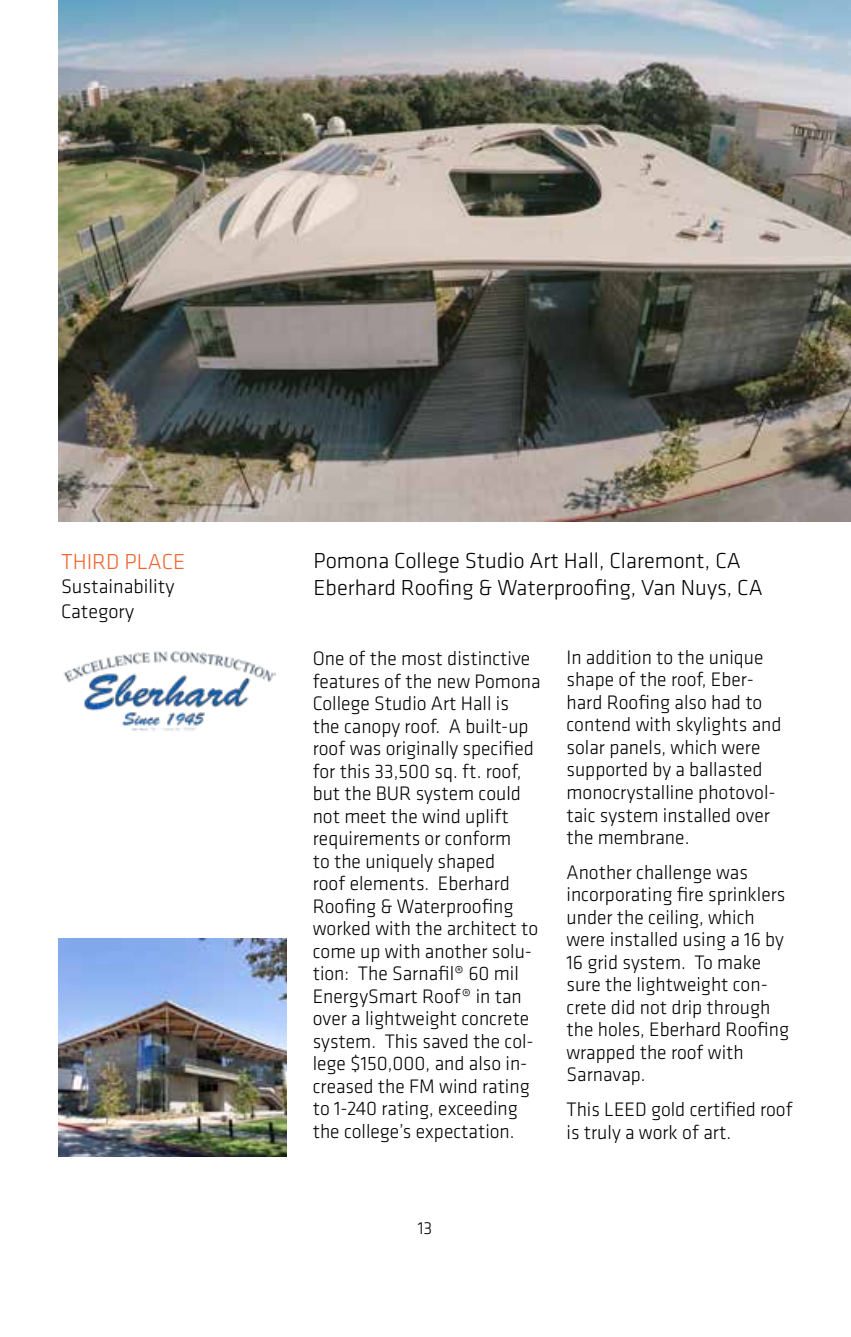
<style>
.page{position:relative;width:851px;height:1337px;background:#fff}
.page>*{position:absolute;margin:0;border:0;box-sizing:border-box;transform-origin:0 0}
.t1{font:300 22.5px/27px "Klavika";color:#000}
.t2{font:300 22.5px "Klavika";color:#f26531}
.t3{font:300 20.25px/22.5px "Klavika";color:#000}
.t4{font:300 18px "Klavika";color:#000}
</style>
<div class="page">
<img style="left:59px;top:0;width:791px;height:522px">
<img style="left:59px;top:938px;width:227px;height:218px">
<img style="left:63px;top:651px;width:213px;height:80px">
<p class="t2" style="left:61px;top:548px;width:126px">THIRD PLACE</p>
<p class="t3" style="left:61px;top:574px;width:115px;line-height:24.3px">Sustainability<br>Category</p>
<p class="t1" style="left:313px;top:547px;width:450px">Pomona College Studio Art Hall, Claremont, CA<br>Eberhard Roofing &amp; Waterproofing, Van Nuys, CA</p>
<p class="t3" style="left:313px;top:647px;width:229px">One of the most distinctive features of the new Pomona<br>College Studio Art Hall is the canopy roof. A built-up roof was originally specified for this 33,500 sq. ft. roof, but the BUR system could not meet the wind uplift requirements or conform<br>to the uniquely shaped<br>roof elements. Eberhard<br>Roofing &amp; Waterproofing worked with the architect to come up with another solu&shy;tion: The Sarnafil® 60 mil<br>EnergySmart Roof® in tan over a lightweight concrete system. This saved the col&shy;lege $150,000, and also in&shy;creased the FM wind rating to 1-240 rating, exceeding the college’s expectation.</p>
<p class="t3" style="left:566px;top:646px;width:216px">In addition to the unique shape of the roof, Eber&shy;hard Roofing also had to contend with skylights and solar panels, which were supported by a ballasted monocrystalline photovol&shy;taic system installed over the membrane.</p>
<p class="t3" style="left:566px;top:860px;width:224px">Another challenge was incorporating fire sprinklers under the ceiling, which were installed using a 16 by<br>16 grid system. To make sure the lightweight con&shy;crete did not drip through the holes, Eberhard Roofing wrapped the roof with<br>Sarnavap.</p>
<p class="t3" style="left:566px;top:1098px;width:228px">This LEED gold certified roof is truly a work of art.</p>
<p class="t4" style="left:418px;top:1217px;width:16px">13</p>
</div>
